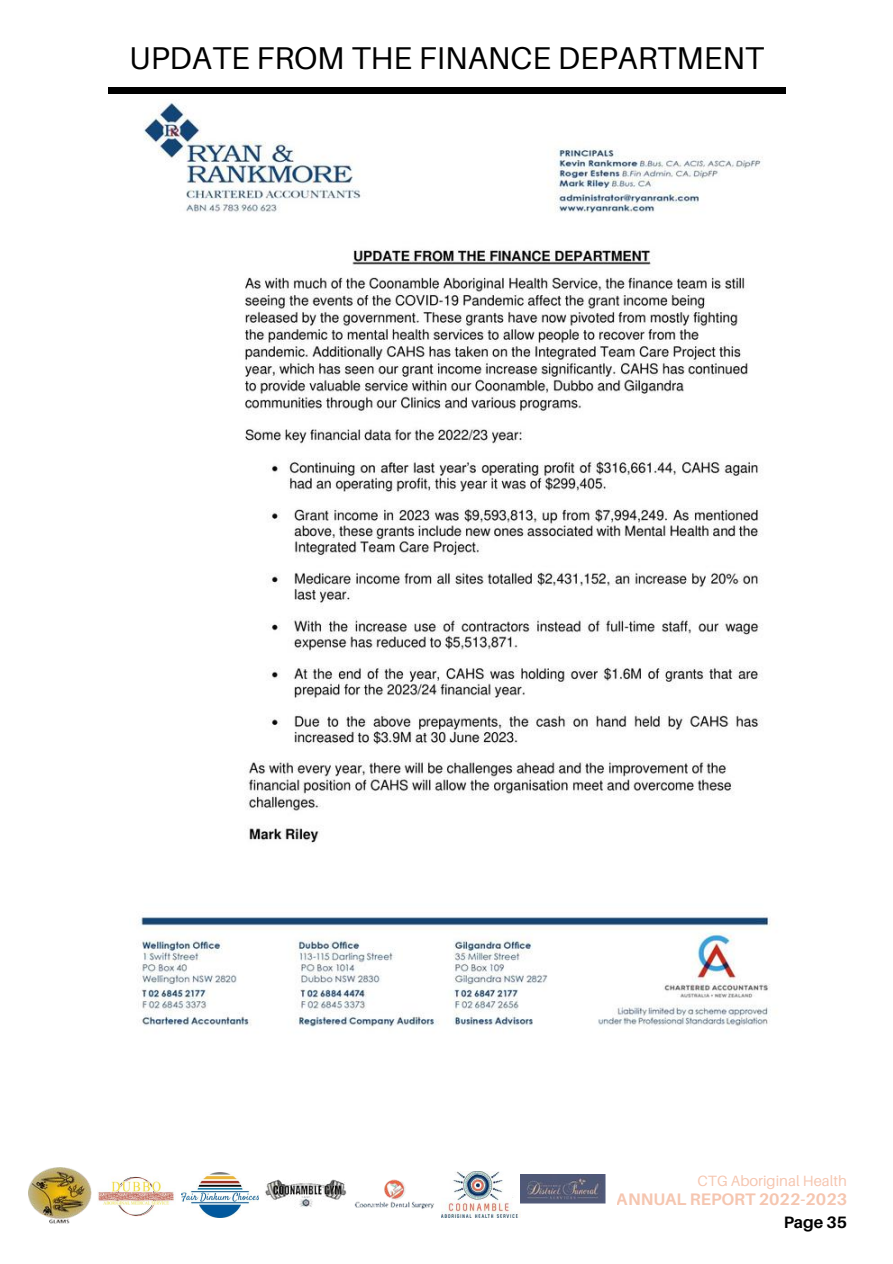
<style>
.page{position:relative;width:893px;height:1264px;background:#fff}
.page>*{position:absolute;margin:0;border:0;box-sizing:border-box;transform-origin:0 0}
.t1{font:31.5px "Aileron";color:#000}
.t2{font:700 16.65px "Aileron";color:#f1ad8e}
.t3{font:700 16.5px "Aileron";color:#000}
.t4{font:14.85px "Aileron";color:#f1ad8e}
</style>
<div class="page">
<div style="left:108px;top:87px;width:677px;height:6px;background:#000"></div>
<img style="left:28px;top:1167px;width:63px;height:57px">
<img style="left:265px;top:1179px;width:82px;height:28px">
<img style="left:441px;top:1171px;width:78px;height:46px">
<img style="left:355px;top:1179px;width:79px;height:30px">
<img style="left:520px;top:1174px;width:85px;height:29px">
<img style="left:182px;top:1172px;width:76px;height:45px">
<img style="left:98px;top:1176px;width:77px;height:41px">
<img style="left:138px;top:102px;width:632px;height:925px">
<p class="t1" style="left:129px;top:38px;width:636px">UPDATE FROM THE FINANCE DEPARTMENT</p>
<p class="t4" style="left:697px;top:1171px;width:151px">CTG Aboriginal Health</p>
<p class="t2" style="left:616px;top:1188px;width:232px">ANNUAL REPORT 2022-2023</p>
<p class="t3" style="left:783px;top:1211px;width:65px">Page 35</p>
</div>
